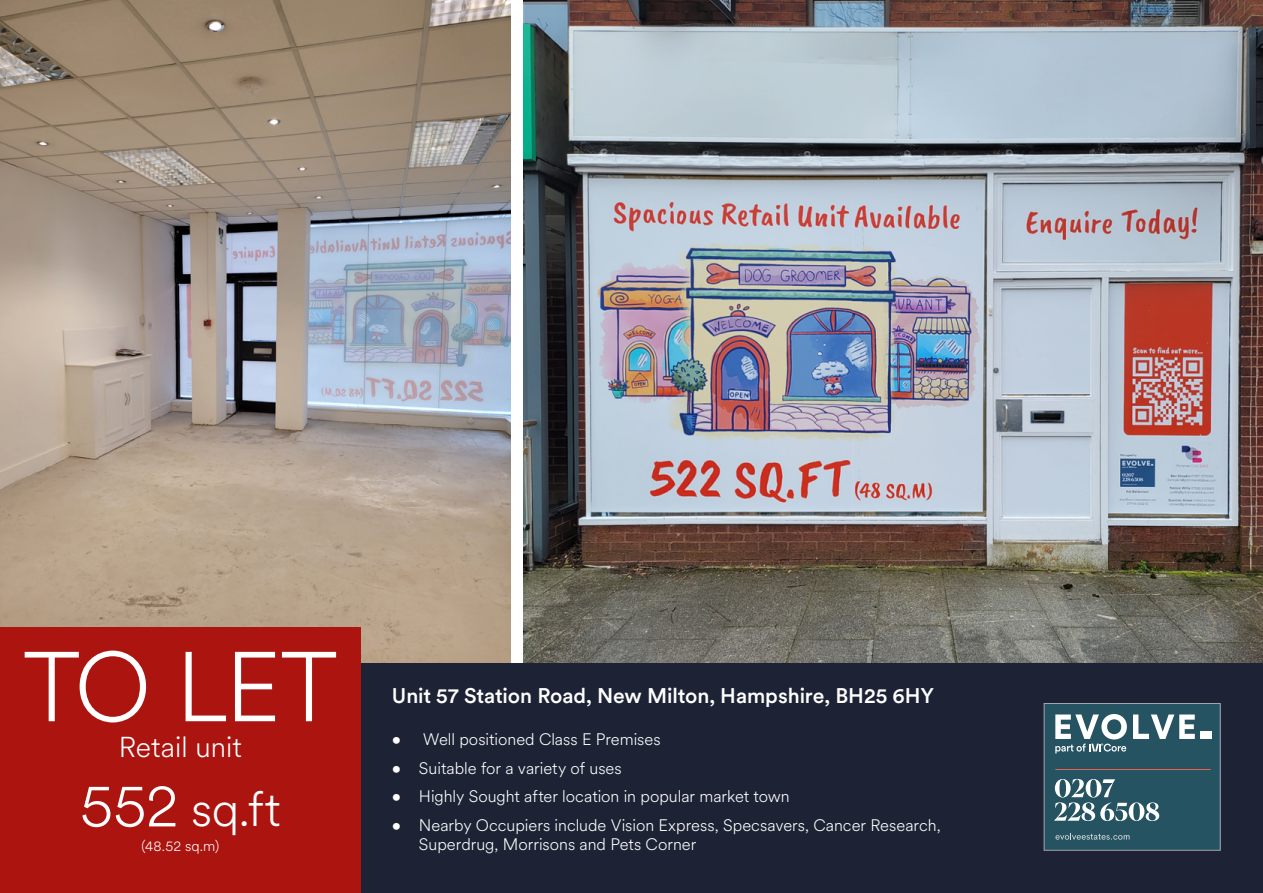
<style>
.page{position:relative;width:1263px;height:893px;background:#fff}
.page>*{position:absolute;margin:0;border:0;box-sizing:border-box;transform-origin:0 0}
.t1{font:300 97.8px "Circular XX";color:#fff}
.t2{font:300 48.15px "Circular XX";color:#fff}
.t3{font:300 28.5px "Circular XX";color:#fff}
.t4{font:500 21px "Circular XX";letter-spacing:-.005em;color:#fff}
.t5{font:300 16.5px/19.5px "Circular XX";color:#fff}
.t6{font:300 14.4px "Circular XX";color:#fff}
.s1{font-size:61.05px}
</style>
<div class="page">
<img style="left:524px;top:0;width:739px;height:663px">
<img style="left:0;top:0;width:510px;height:663px">
<div style="left:361px;top:663px;width:902px;height:230px;background:#1d2335"></div>
<div style="left:0;top:628px;width:361px;height:265px;background:#ac1410"></div>
<div style="left:1044px;top:703px;width:176px;height:147px;background:#255361"></div>
<div style="left:1044px;top:703px;width:176px;height:147px;border:1px solid #a3a6af"></div>
<svg style="left:1054px;top:779px;width:105px;height:42px"></svg>
<svg style="left:1055px;top:833px;width:74px;height:7px"></svg>
<hr style="left:1055px;top:769px;width:156px;height:1px;background:#e8634e">
<svg style="left:1055px;top:714px;width:140px;height:39px"></svg>
<div style="left:1200px;top:731px;width:11px;height:8px;background:#fff"></div>
<h1 class="t1" style="left:23px;top:621px;width:317px">TO LET</h1>
<h3 class="t3" style="left:119px;top:728px;width:125px">Retail unit</h3>
<h2 class="t2" style="left:80px;top:777px;width:202px"><span class="s1">552</span> sq.ft</h2>
<p class="t6" style="left:142px;top:836px;width:79px">(48.52 sq.m)</p>
<p class="t4" style="left:392px;top:682px;width:544px">Unit 57 Station Road, New Milton, Hampshire, BH25 6HY</p>
<p class="t5" style="left:392px;top:729px;width:270px">• Well positioned Class E Premises</p>
<p class="t5" style="left:392px;top:757px;width:231px">• Suitable for a variety of uses</p>
<p class="t5" style="left:392px;top:786px;width:399px">• Highly Sought after location in popular market town</p>
<p class="t5" style="left:419px;top:815px;width:523px;text-indent:-27px">• Nearby Occupiers include Vision Express, Specsavers, Cancer Research,<br>Superdrug, Morrisons and Pets Corner</p>
</div>
